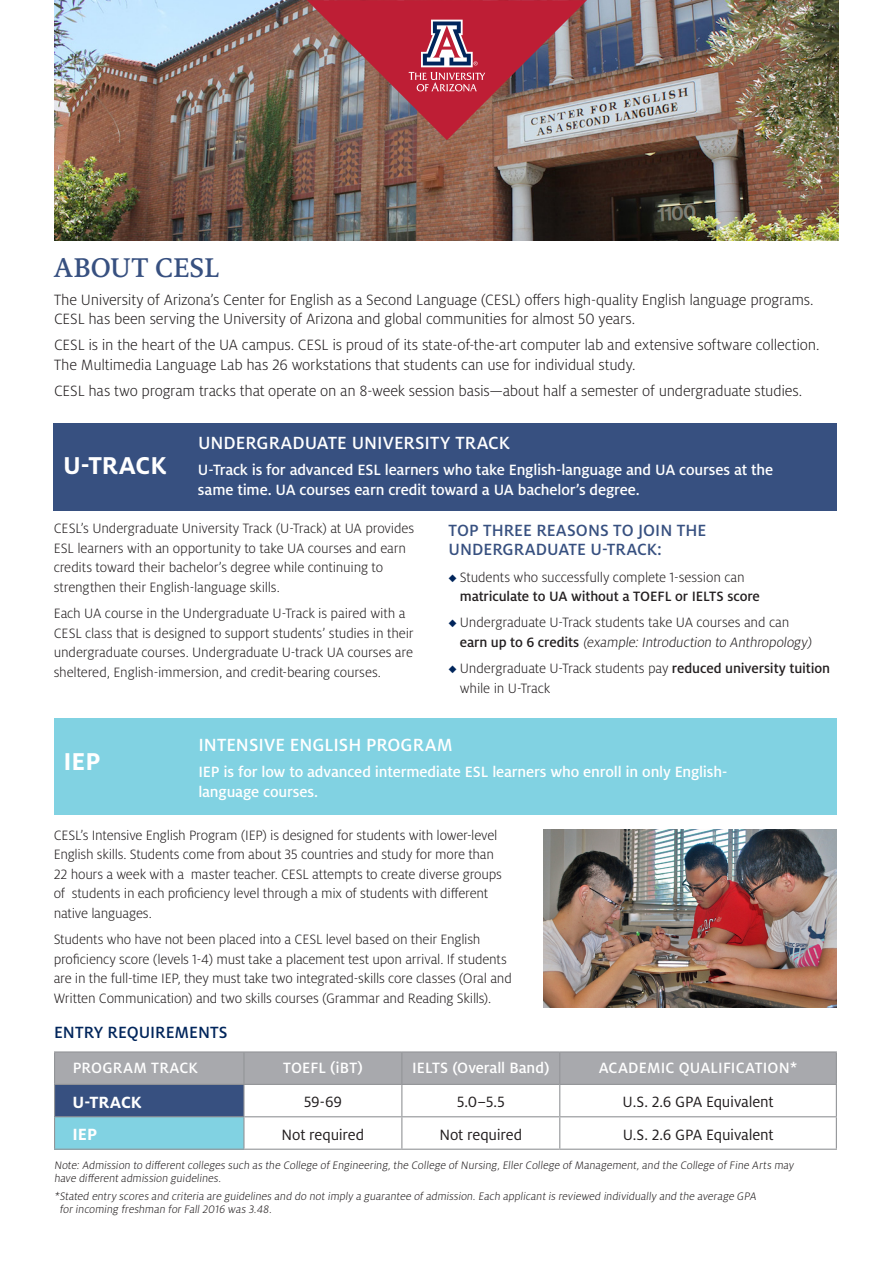
<style>
.page{position:relative;width:893px;height:1263px;background:#fff}
.page>*{position:absolute;margin:0;border:0;box-sizing:border-box;transform-origin:0 0}
.t1{font:500 30px "Milo Serif OT";letter-spacing:-.005em;color:#375080}
.t2{font:700 27px "Milo OT";color:#fff}
.t3{font:500 19.5px "Milo OT";color:#fff}
.t4{font:500 18px/19.5px "Milo OT";color:#375080}
.t5{font:500 18px "Milo OT";color:#00255b}
.t6{font:700 18px "Milo OT";color:#fff}
.t7{font:300 16.5px/19.5px "Milo OT";letter-spacing:-.01em;color:#231f20}
.t8{font:500 16.5px/19.5px "Milo OT";letter-spacing:-.01em;color:#fff}
.t9{font:16.5px "Milo OT";letter-spacing:-.015em;color:#231f20}
.t10{font:500 16.5px "Milo OT";letter-spacing:.01em;color:#fff}
.t11{font:300 15px/19.5px "Milo OT";letter-spacing:-.01em;color:#231f20}
.t12{font:300 12px/13.5px "Milo OT";color:#231f20}
.s1{color:#00255b}
.s2{font-weight:500}
</style>
<div class="page">
<img style="left:54px;top:0;width:785px;height:240px">
<img style="left:544px;top:829px;width:293px;height:178px">
<img style="left:296px;top:0;width:302px;height:140px">
<div style="left:55px;top:1052px;width:781px;height:32px;background:#a8a9ad"></div>
<div style="left:55px;top:1084px;width:189px;height:33px;background:#375080"></div>
<div style="left:55px;top:1117px;width:189px;height:32px;background:#81d2e2"></div>
<hr style="left:401px;top:1052px;width:1px;height:32px;background:#939598">
<hr style="left:559px;top:1052px;width:1px;height:32px;background:#939598">
<hr style="left:836px;top:1052px;width:1px;height:32px;background:#939598">
<hr style="left:54px;top:1051px;width:190px;height:1px;background:#939598">
<hr style="left:54px;top:1052px;width:1px;height:32px;background:#939598">
<hr style="left:244px;top:1051px;width:158px;height:1px;background:#939598">
<hr style="left:243px;top:1052px;width:2px;height:32px;background:#939598">
<hr style="left:402px;top:1051px;width:158px;height:1px;background:#939598">
<hr style="left:560px;top:1051px;width:277px;height:1px;background:#939598">
<hr style="left:54px;top:1084px;width:190px;height:1px;background:#939598">
<hr style="left:54px;top:1085px;width:1px;height:31px;background:#939598">
<hr style="left:244px;top:1084px;width:158px;height:1px;background:#939598">
<hr style="left:243px;top:1085px;width:2px;height:31px;background:#939598">
<hr style="left:402px;top:1084px;width:158px;height:1px;background:#939598">
<hr style="left:401px;top:1085px;width:1px;height:31px;background:#939598">
<hr style="left:560px;top:1084px;width:277px;height:1px;background:#939598">
<hr style="left:559px;top:1085px;width:1px;height:31px;background:#939598">
<hr style="left:836px;top:1085px;width:1px;height:31px;background:#939598">
<hr style="left:54px;top:1116px;width:190px;height:1px;background:#939598">
<hr style="left:54px;top:1117px;width:1px;height:31px;background:#939598">
<hr style="left:244px;top:1116px;width:158px;height:1px;background:#939598">
<hr style="left:243px;top:1117px;width:2px;height:31px;background:#939598">
<hr style="left:402px;top:1116px;width:158px;height:1px;background:#939598">
<hr style="left:401px;top:1117px;width:1px;height:31px;background:#939598">
<hr style="left:560px;top:1116px;width:277px;height:1px;background:#939598">
<hr style="left:559px;top:1117px;width:1px;height:31px;background:#939598">
<hr style="left:836px;top:1117px;width:1px;height:31px;background:#939598">
<hr style="left:54px;top:1148px;width:190px;height:2px;background:#939598">
<hr style="left:244px;top:1148px;width:158px;height:2px;background:#939598">
<hr style="left:402px;top:1148px;width:158px;height:2px;background:#939598">
<hr style="left:560px;top:1148px;width:277px;height:2px;background:#939598">
<div style="left:54px;top:423px;width:783px;height:87px;background:#375080"></div>
<div style="left:54px;top:718px;width:783px;height:96px;background:#81d2e2"></div>
<h1 class="t1" style="left:54px;top:251px;width:167px">ABOUT CESL</h1>
<p class="t7" style="left:54px;top:290px;width:761px">The University of Arizona’s Center for English as a Second Language (CESL) offers high-quality English language programs.<br>CESL has been serving the University of Arizona and global communities for almost 50 years.</p>
<p class="t7" style="left:54px;top:336px;width:767px">CESL is in the heart of the UA campus. CESL is proud of its state-of-the-art computer lab and extensive software collection.<br>The Multimedia Language Lab has 26 workstations that students can use for individual study.</p>
<p class="t7" style="left:54px;top:381px;width:750px">CESL has two program tracks that operate on an 8-week session basis—about half a semester of undergraduate studies.</p>
<h2 class="t2" style="left:63px;top:450px;width:105px">U-TRACK</h2>
<h3 class="t3" style="left:198px;top:432px;width:313px">UNDERGRADUATE UNIVERSITY TRACK</h3>
<p class="t8" style="left:198px;top:460px;width:577px">U-Track is for advanced ESL learners who take English-language and UA courses at the same time. UA courses earn credit toward a UA bachelor’s degree.</p>
<p class="t11" style="left:54px;top:519px;width:362px">CESL’s Undergraduate University Track (U-Track) at UA provides ESL learners with an opportunity to take UA courses and earn credits toward their bachelor’s degree while continuing to strengthen their English-language skills.</p>
<p class="t11" style="left:54px;top:604px;width:361px">Each UA course in the Undergraduate U-Track is paired with a CESL class that is designed to support students’ studies in their undergraduate courses. Undergraduate U-track UA courses are sheltered, English-immersion, and credit-bearing courses.</p>
<p class="t4" style="left:449px;top:520px;width:259px">TOP THREE REASONS TO JOIN THE<br>UNDERGRADUATE U-TRACK:</p>
<p class="t11" style="left:460px;top:567px;width:302px;text-indent:-11px"><span class="s1">◆</span> Students who successfully complete 1-session can <span class="s2">matriculate to UA without a TOEFL or IELTS score</span></p>
<p class="t11" style="left:460px;top:613px;width:355px;text-indent:-11px"><span class="s1">◆</span> Undergraduate U-Track students take UA courses and can<br><span class="s2">e a r n u p t o 6 cre dit s</span> (example: Introduction to Anthropology)</p>
<p class="t11" style="left:460px;top:659px;width:372px;text-indent:-11px"><span class="s1">◆</span> Undergraduate U-Track students pay <span class="s2">reduced university tuition </span>while in U-Track</p>
<h2 class="t2" style="left:63px;top:746px;width:38px">IEP</h2>
<h3 class="t3" style="left:199px;top:734px;width:256px">INTENSIVE ENGLISH PROGRAM</h3>
<p class="t8" style="left:198px;top:762px;width:530px">IEP is for low to advanced intermediate ESL learners who enroll in only English&shy;language courses.</p>
<p class="t11" style="left:54px;top:825px;width:450px">CESL’s Intensive English Program (IEP) is designed for students with lower-level English skills. Students come from about 35 countries and study for more than 22 hours a week with a master teacher. CESL attempts to create diverse groups of students in each proficiency level through a mix of students with different native languages.</p>
<p class="t11" style="left:54px;top:930px;width:460px">Students who have not been placed into a CESL level based on their English proficiency score (levels 1-4) must take a placement test upon arrival. If students are in the full-time IEP, they must take two integrated-skills core classes (Oral and Written Communication) and two skills courses (Grammar and Reading Skills).</p>
<p class="t5" style="left:54px;top:1022px;width:175px">ENTRY REQUIREMENTS</p>
<p class="t10" style="left:73px;top:1059px;width:127px">PROGRAM TRACK</p>
<p class="t8" style="left:283px;top:1058px;width:81px">TOEFL (iBT)</p>
<p class="t8" style="left:412px;top:1058px;width:139px">IELTS (Overall Band)</p>
<p class="t10" style="left:599px;top:1059px;width:200px">ACADEMIC QUALIFICATION*</p>
<p class="t6" style="left:72px;top:1092px;width:71px">U-TRACK</p>
<p class="t9" style="left:304px;top:1093px;width:40px">59-69</p>
<p class="t9" style="left:457px;top:1093px;width:49px">5.0–5.5</p>
<p class="t9" style="left:623px;top:1093px;width:152px">U.S. 2.6 GPA Equivalent</p>
<p class="t6" style="left:72px;top:1124px;width:26px">IEP</p>
<p class="t9" style="left:282px;top:1125px;width:84px">Not required</p>
<p class="t9" style="left:439px;top:1125px;width:84px">Not required</p>
<p class="t9" style="left:623px;top:1125px;width:152px">U.S. 2.6 GPA Equivalent</p>
<p class="t12" style="left:54px;top:1158px;width:743px">Note: Admission to different colleges such as the College of Engineering, the College of Nursing, Eller College of Management, and the College of Fine Arts may have different admission guidelines.</p>
<p class="t12" style="left:59px;top:1189px;width:700px;text-indent:-5px">*Stated entry scores and criteria are guidelines and do not imply a guarantee of admission. Each applicant is reviewed individually and the average GPA for incoming freshman for Fall 2016 was 3.48.</p>
</div>
